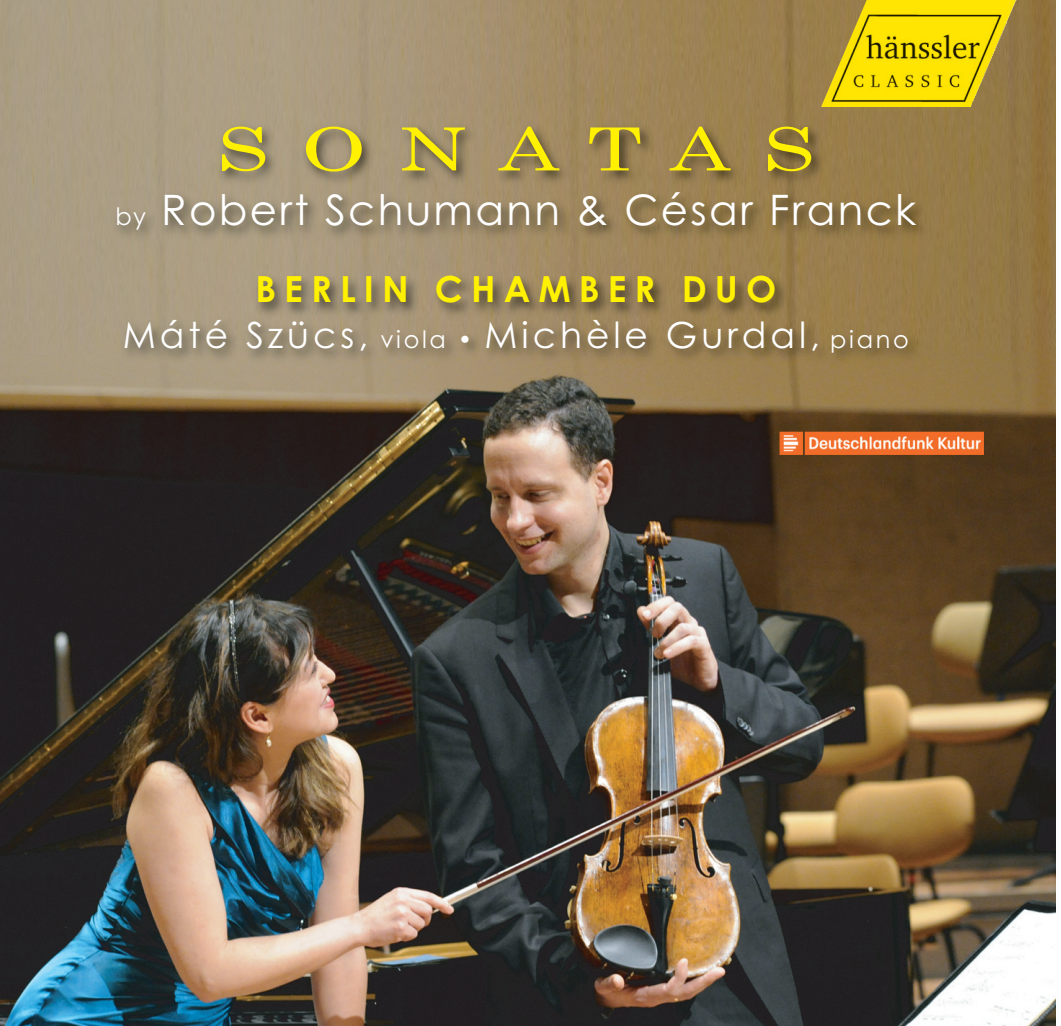
<style>
.page{position:relative;width:1061px;height:1026px;background:#fff}
.page>*{position:absolute;margin:0;border:0;box-sizing:border-box;transform-origin:0 0}
.t1{font:59.4px "Century";letter-spacing:.39em;color:#fff101;scale:1.4 1}
.t2{font:42px "Century Gothic";letter-spacing:.055em;color:#fff}
.t3{font:36px/45.9px "Century Gothic";letter-spacing:.11em;color:#fff;text-align:center}
.s1{font-size:24px}
.s2{font-weight:700;color:#fff101}
</style>
<div class="page">
<img style="left:0;top:0;width:1056px;height:1026px">
<img style="left:0;top:85px;width:1053px;height:378px">
<img style="left:779px;top:432px;width:205px;height:23px">
<img style="left:821px;top:0;width:201px;height:107px">
<h1 class="t1" style="left:217px;top:115px;width:429px">SONATAS</h1>
<p class="t2" style="left:115px;top:186px;width:802px"><span class="s1">by</span> Robert Schumann &amp; César Franck</p>
<p class="t3" style="left:123px;top:267px;width:787px"><span class="s2">BERLIN CHAMBER DUO<br></span>Máté Szücs, <span class="s1">viola •</span> Michèle Gurdal, <span class="s1">piano</span></p>
</div>
